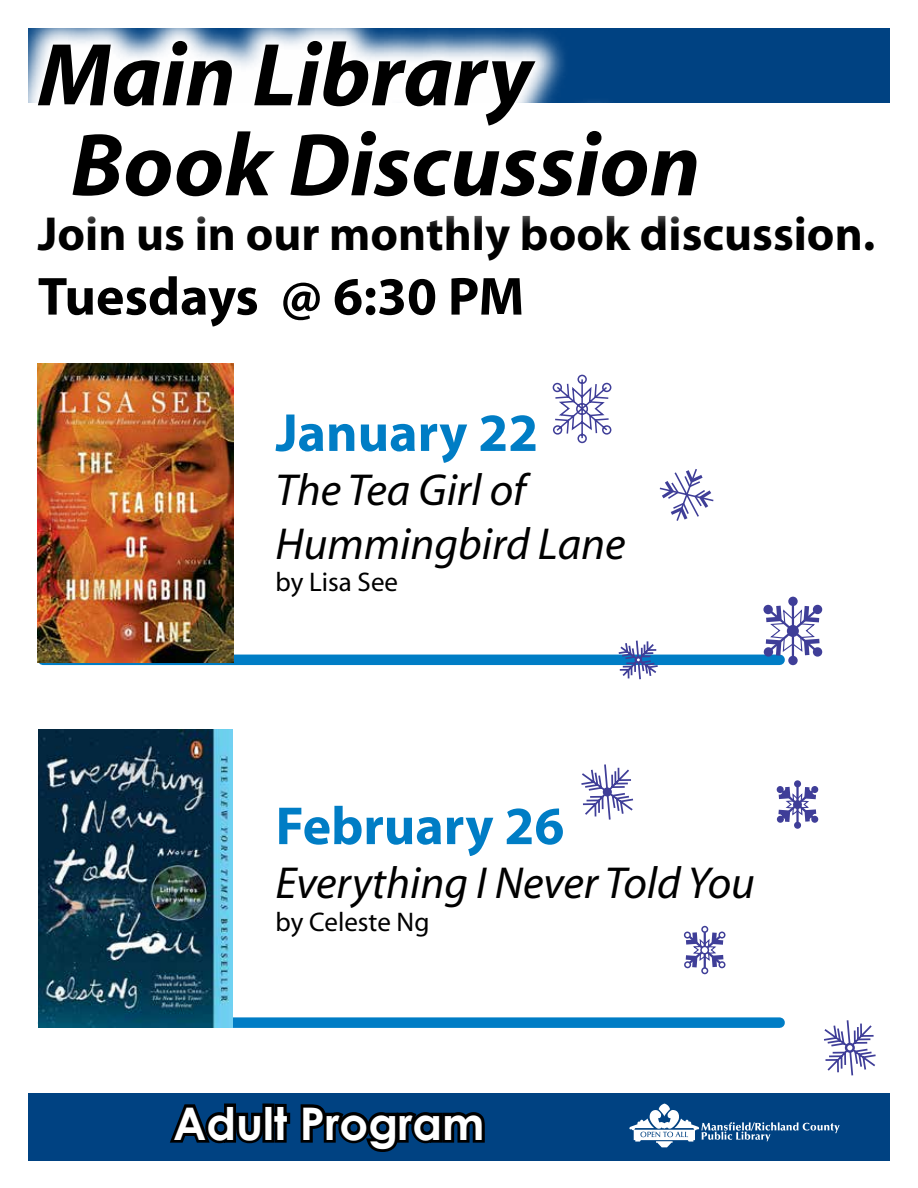
<style>
.page{position:relative;width:918px;height:1188px;background:#fff}
.page>*{position:absolute;margin:0;border:0;box-sizing:border-box;transform-origin:0 0}
.t1{font:italic 700 90px/90px "Myriad";color:#000}
.t2{font:700 54px "Myriad Pro";color:#007dc5}
.t3{font:700 54px "Myriad Pro";color:#000}
.t4{font:700 48px "Myriad Pro";color:#000}
.t5{font:italic 45px/54px "Myriad";color:#000}
.t6{font:700 45px "Century Gothic";color:#fff}
.t7{font:27px "Myriad";color:#000}
</style>
<div class="page">
<div style="left:28px;top:1093px;width:862px;height:68px;background:#004282"></div>
<img style="left:659px;top:1104px;width:13px;height:17px">
<svg style="left:170px;top:1103px;width:315px;height:49px"></svg>
<div style="left:28px;top:28px;width:862px;height:74px;background:#004282"></div>
<div style="left:43px;top:1017px;width:737px;height:11px;background:#007dc5"></div>
<div style="left:43px;top:655px;width:737px;height:10px;background:#007dc5"></div>
<svg style="left:28px;top:28px;width:704px;height:75px"></svg>
<img style="left:38px;top:730px;width:195px;height:298px">
<img style="left:38px;top:363px;width:196px;height:300px">
<svg style="left:761px;top:603px;width:62px;height:57px"></svg>
<div style="left:764px;top:606px;width:8px;height:7px;background:#3f3e98;border-radius:50%"></div>
<div style="left:763px;top:605px;width:10px;height:9px;border:2px solid #3f3e98;border-radius:50%"></div>
<div style="left:814px;top:648px;width:7px;height:8px;background:#3f3e98;border-radius:50%"></div>
<div style="left:813px;top:647px;width:9px;height:10px;border:2px solid #3f3e98;border-radius:50%"></div>
<div style="left:765px;top:648px;width:7px;height:8px;background:#3f3e98;border-radius:50%"></div>
<div style="left:764px;top:647px;width:9px;height:10px;border:2px solid #3f3e98;border-radius:50%"></div>
<div style="left:814px;top:606px;width:7px;height:7px;background:#3f3e98;border-radius:50%"></div>
<div style="left:813px;top:605px;width:9px;height:9px;border:2px solid #3f3e98;border-radius:50%"></div>
<div style="left:789px;top:597px;width:8px;height:8px;background:#3f3e98;border-radius:50%"></div>
<div style="left:788px;top:597px;width:10px;height:9px;border:2px solid #3f3e98;border-radius:50%"></div>
<div style="left:789px;top:657px;width:8px;height:7px;background:#3f3e98;border-radius:50%"></div>
<div style="left:788px;top:656px;width:10px;height:9px;border:2px solid #3f3e98;border-radius:50%"></div>
<div style="left:788px;top:626px;width:10px;height:10px;background:#3f3e98;border-radius:50%"></div>
<div style="left:787px;top:625px;width:12px;height:12px;border:2px solid #3f3e98;border-radius:50%"></div>
<svg style="left:553px;top:375px;width:59px;height:69px"></svg>
<svg style="left:659px;top:469px;width:55px;height:52px"></svg>
<svg style="left:824px;top:1020px;width:51px;height:55px"></svg>
<div style="left:846px;top:1044px;width:8px;height:8px;background:#fff;border-radius:50%"></div>
<div style="left:845px;top:1043px;width:10px;height:10px;border:2px solid #3f3e98;border-radius:50%"></div>
<svg style="left:581px;top:764px;width:52px;height:56px"></svg>
<div style="left:603px;top:788px;width:8px;height:8px;background:#3f3e98;border-radius:50%"></div>
<div style="left:603px;top:787px;width:9px;height:10px;border:2px solid #3f3e98;border-radius:50%"></div>
<div style="left:794px;top:780px;width:7px;height:7px;border:2px solid #3f3e98;border-radius:50%"></div>
<svg style="left:776px;top:781px;width:43px;height:47px"></svg>
<div style="left:794px;top:822px;width:7px;height:7px;border:2px solid #3f3e98;border-radius:50%"></div>
<div style="left:794px;top:801px;width:7px;height:7px;background:#3f3e98;border-radius:50%"></div>
<div style="left:793px;top:800px;width:9px;height:9px;border:2px solid #3f3e98;border-radius:50%"></div>
<div style="left:701px;top:926px;width:7px;height:7px;border:2px solid #3f3e98;border-radius:50%"></div>
<svg style="left:683px;top:927px;width:43px;height:47px"></svg>
<div style="left:701px;top:967px;width:7px;height:7px;border:2px solid #3f3e98;border-radius:50%"></div>
<div style="left:701px;top:946px;width:7px;height:8px;background:#fff;border-radius:50%"></div>
<div style="left:700px;top:946px;width:9px;height:9px;border:2px solid #3f3e98;border-radius:50%"></div>
<svg style="left:617px;top:640px;width:43px;height:40px"></svg>
<div style="left:634px;top:656px;width:8px;height:8px;border:2px solid #3f3e98;border-radius:50%"></div>
<h1 class="t1" style="left:71px;top:33px;width:631px;text-indent:-33px">Main Library<br>Book Discussion</h1>
<p class="t4" style="left:38px;top:202px;width:839px">Join us in our monthly book discussion.</p>
<p class="t3" style="left:38px;top:261px;width:488px">Tuesdays @ 6:30 PM</p>
<p class="t2" style="left:276px;top:398px;width:264px">January 22</p>
<p class="t5" style="left:276px;top:465px;width:352px">The Tea Girl of<br>Hummingbird Lane</p>
<p class="t7" style="left:276px;top:569px;width:124px">by Lisa See</p>
<p class="t2" style="left:276px;top:791px;width:290px">February 26</p>
<p class="t5" style="left:276px;top:858px;width:481px">Everything I Never Told You</p>
<p class="t7" style="left:276px;top:908px;width:155px">by Celeste Ng</p>
<p class="t6" style="left:173px;top:1095px;width:313px">Adult Program</p>
</div>
